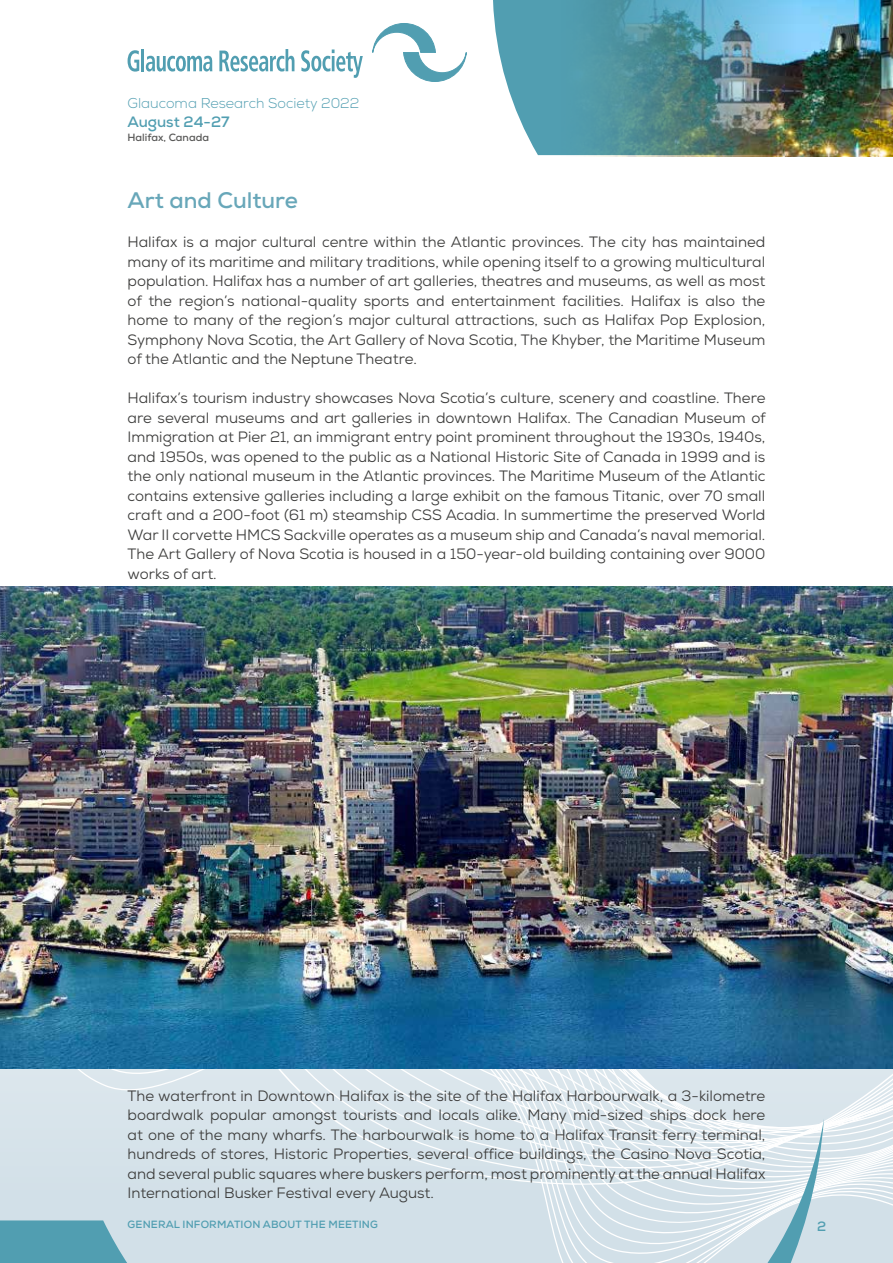
<style>
.page{position:relative;width:893px;height:1263px;background:#fff}
.page>*{position:absolute;margin:0;border:0;box-sizing:border-box;transform-origin:0 0}
.t1{font:700 22.5px "Nexa";color:#68a7b9}
.t2{font:15px/19.5px "Nexa";color:#3c3c3b;text-align:justify}
.t3{font:700 15px "Nexa";color:#519eb1}
.t4{font:300 14.25px "Nexa";color:#519eb1}
.t5{font:700 13.5px "Nexa";color:#519eb1}
.t6{font:700 10.5px "Nexa";letter-spacing:.015em;color:#519eb1}
.t7{font:700 10.5px "Nexa";color:#575756}
</style>
<div class="page">
<svg style="left:0;top:1068px;width:893px;height:195px;background:#dae5ec"></svg>
<svg style="left:493px;top:0;width:52px;height:155px;fill:#519eb1"></svg>
<img style="left:545px;top:0;width:348px;height:156px">
<svg style="left:128px;top:50px;width:11px;height:22px"></svg>
<hr style="left:142px;top:49px;width:2px;height:22px;background:#519eb1">
<svg style="left:146px;top:56px;width:66px;height:16px"></svg>
<svg style="left:219px;top:49px;width:75px;height:23px"></svg>
<svg style="left:301px;top:49px;width:62px;height:29px"></svg>
<svg style="left:372px;top:23px;width:94px;height:59px"></svg>
<svg style="left:0;top:1118px;width:824px;height:145px;background:#d0e0e7"></svg>
<img style="left:0;top:587px;width:893px;height:481px">
<p class="t4" style="left:128px;top:94px;width:233px">Glaucoma Research Society 2022</p>
<p class="t3" style="left:128px;top:112px;width:104px">August 24-27</p>
<p class="t7" style="left:128px;top:130px;width:83px">Halifax, Canada</p>
<h1 class="t1" style="left:128px;top:186px;width:172px">Art and Culture</h1>
<p class="t2" style="left:128px;top:232px;width:639px">Halifax is a major cultural centre within the Atlantic provinces. The city has maintained many of its maritime and military traditions, while opening itself to a growing multicultural population. Halifax has a number of art galleries, theatres and museums, as well as most of the region’s national-quality sports and entertainment facilities. Halifax is also the home to many of the region’s major cultural attractions, such as Halifax Pop Explosion, Symphony Nova Scotia, the Art Gallery of Nova Scotia, The Khyber, the Maritime Museum of the Atlantic and the Neptune Theatre.</p>
<p class="t2" style="left:128px;top:388px;width:640px">Halifax’s tourism industry showcases Nova Scotia’s culture, scenery and coastline. There are several museums and art galleries in downtown Halifax. The Canadian Museum of Immigration at Pier 21, an immigrant entry point prominent throughout the 1930s, 1940s, and 1950s, was opened to the public as a National Historic Site of Canada in 1999 and is the only national museum in the Atlantic provinces. The Maritime Museum of the Atlantic contains extensive galleries including a large exhibit on the famous Titanic, over 70 small craft and a 200-foot (61 m) steamship CSS Acadia. In summertime the preserved World War II corvette HMCS Sackville operates as a museum ship and Canada’s naval memorial.<br>The Art Gallery of Nova Scotia is housed in a 150-year-old building containing over 9000 works of art.</p>
<p class="t2" style="left:128px;top:1086px;width:639px">The waterfront in Downtown Halifax is the site of the Halifax Harbourwalk, a 3-kilometre boardwalk popular amongst tourists and locals alike. Many mid-sized ships dock here at one of the many wharfs. The harbourwalk is home to a Halifax Transit ferry terminal, hundreds of stores, Historic Properties, several office buildings, the Casino Nova Scotia, and several public squares where buskers perform, most prominently at the annual Halifax International Busker Festival every August.</p>
<p class="t6" style="left:128px;top:1218px;width:252px">GENERAL INFORMATION ABOUT THE MEETING</p>
<p class="t5" style="left:817px;top:1217px;width:11px">2</p>
</div>
